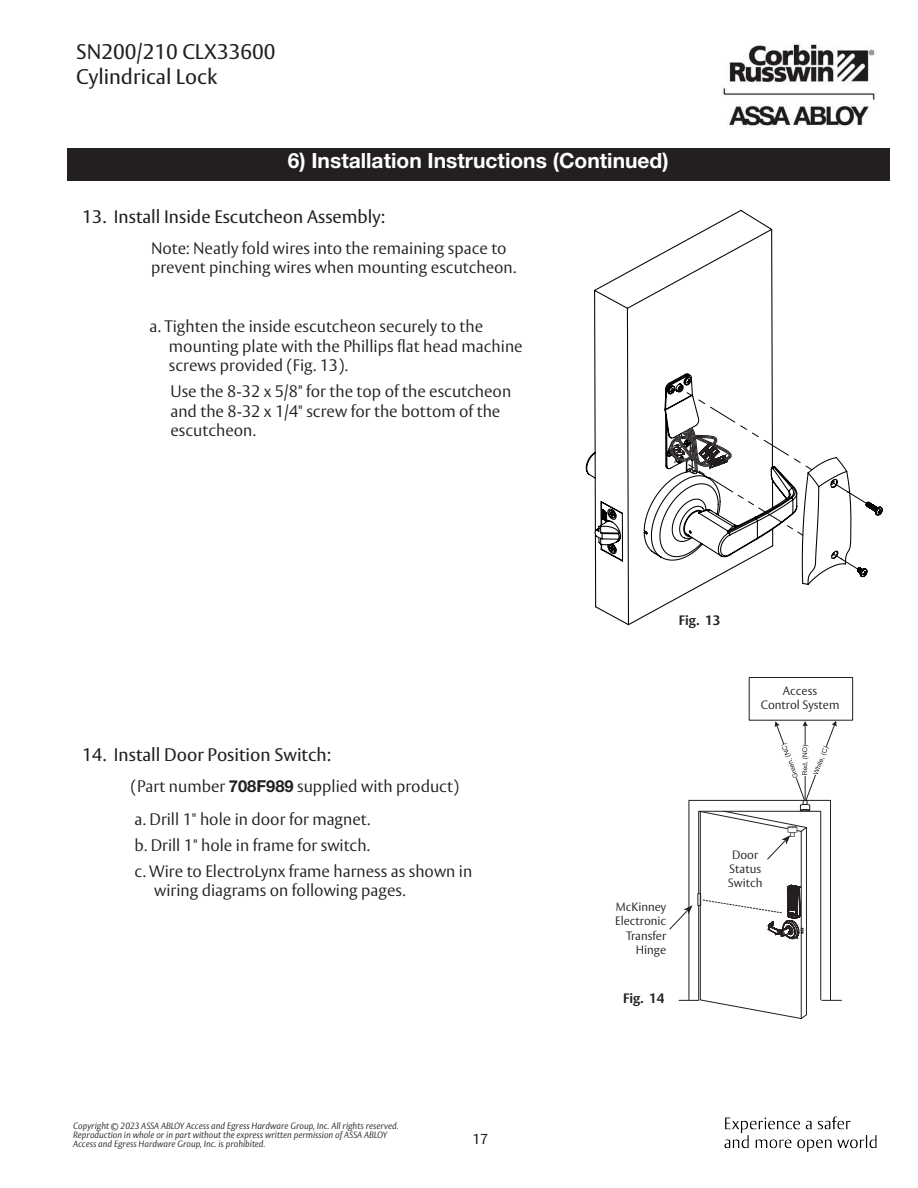
<style>
.page{position:relative;width:918px;height:1188px;background:#fff}
.page>*{position:absolute;margin:0;border:0;box-sizing:border-box;transform-origin:0 0}
.t1{font:700 21px "Helvetica Neue LT Std";color:#fff}
.t2{font:21px/25.2px "ASSA Vesta";color:#231f20}
.t3{font:18px "ASSA Vesta";color:#231f20}
.t4{font:300 16.5px/19.5px "ASSA Vesta";color:#231f20}
.t5{font:14.25px "ASSA Vesta";color:#231f20}
.t6{font:700 13.5px "ASSA Vesta";color:#231f20}
.t7{font:300 12px/14.1px "ASSA Vesta";color:#231f20;text-align:center}
.t8{font:italic 300 9px/9px "ASSA Vesta";color:#231f20}
.s1{font-family:"Helvetica Neue LT Std";font-weight:700}
</style>
<div class="page">
<img style="left:723px;top:44px;width:154px;height:83px">
<img style="left:725px;top:1116px;width:152px;height:35px">
<div style="left:67px;top:149px;width:823px;height:32px;background:#231f20"></div>
<svg style="left:669px;top:766px;width:173px;height:253px"></svg>
<svg style="left:585px;top:210px;width:298px;height:556px"></svg>
<svg style="left:832px;top:553px;width:27px;height:17px"></svg>
<svg style="left:831px;top:481px;width:38px;height:25px"></svg>
<svg style="left:668px;top:386px;width:145px;height:150px"></svg>
<p class="t2" style="left:76px;top:40px;width:201px">SN200/210 CLX33600<br>Cylindrical Lock</p>
<p class="t1" style="left:288px;top:148px;width:383px">6) Installation Instructions (Continued)</p>
<p class="t3" style="left:82px;top:205px;width:304px">13. Install Inside Escutcheon Assembly:</p>
<p class="t4" style="left:151px;top:239px;width:367px">Note: Neatly fold wires into the remaining space to prevent pinching wires when mounting escutcheon.</p>
<p class="t4" style="left:169px;top:317px;width:355px;text-indent:-20px">a. Tighten the inside escutcheon securely to the mounting plate with the Phillips flat head machine screws provided (Fig. 13).</p>
<p class="t4" style="left:170px;top:382px;width:342px">Use the 8-32 x 5/8" for the top of the escutcheon and the 8-32 x 1/4" screw for the bottom of the escutcheon.</p>
<p class="t3" style="left:82px;top:744px;width:250px">14. Install Door Position Switch:</p>
<p class="t4" style="left:131px;top:778px;width:330px">(Part number <span class="s1">708F989</span> supplied with product)</p>
<p class="t4" style="left:135px;top:807px;width:339px;line-height:26px">a. Drill 1" hole in door for magnet.<br>b. Drill 1" hole in frame for switch.<br>c. Wire to ElectroLynx frame harness as shown in</p>
<p class="t4" style="left:154px;top:881px;width:253px">wiring diagrams on following pages.</p>
<p class="t8" style="left:73px;top:1122px;width:327px">Copyright © 2023 ASSA ABLOY Access and Egress Hardware Group, Inc. All rights reserved.<br>Reproduction in whole or in part without the express written permission of ASSA ABLOY<br>Access and Egress Hardware Group, Inc. is prohibited.</p>
<p class="t5" style="left:473px;top:1130px;width:17px">17</p>
<p class="t6" style="left:679px;top:612px;width:43px">Fig. 13</p>
<p class="t7" style="left:761px;top:684px;width:80px">Access<br>Control System</p>
<p class="t7" style="left:615px;top:901px;width:52px;text-align:right">McKinney<br>Electronic<br>Transfer<br>Hinge</p>
<p class="t6" style="left:623px;top:990px;width:43px">Fig. 14</p>
<p class="t7" style="left:728px;top:848px;width:36px">Door<br>Status<br>Switch</p>
</div>
